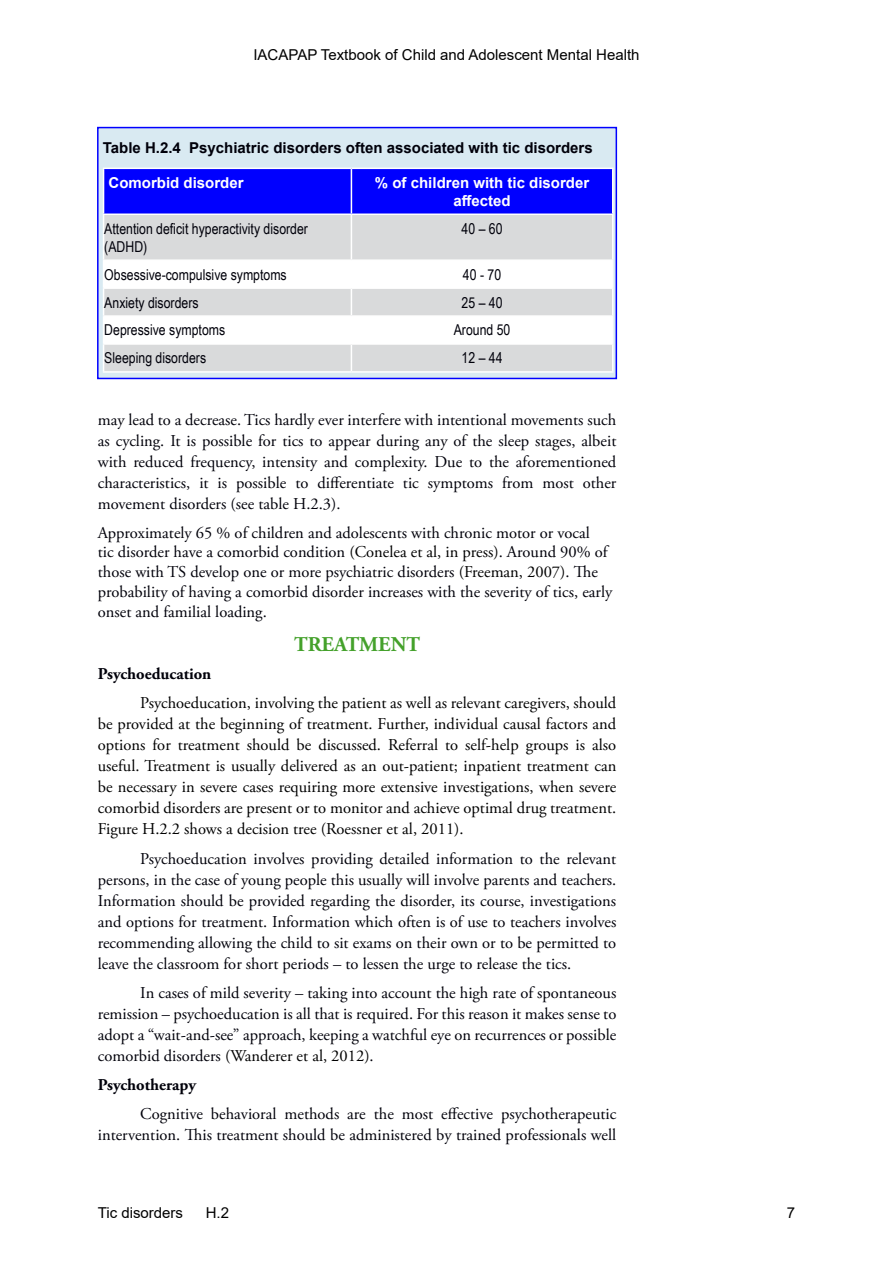
<style>
.page{position:relative;width:893px;height:1263px;background:#fff}
.page>*{position:absolute;margin:0;border:0;box-sizing:border-box;transform-origin:0 0}
.Heading_1{font:700 21px "Adobe Garamond Pro";color:#44a12b}
.Book_style_1{font:16.5px/21px "Adobe Garamond Pro";color:#00000a;text-align:justify}
.Book_style_1-2{font:16.5px/21px "Adobe Garamond Pro";color:#000;text-align:justify}
.t1{font:700 16.5px "Adobe Garamond Pro";color:#00000a}
.t2{font:15px/18px "Arial Narrow";color:#00000a}
.t3{font:15px "Arial";color:#000}
.t4{font:700 15px "Arial";color:#00000a}
.t5{font:700 15px/18px "Arial";color:#fff;text-align:center}
.s1{color:#000}
</style>
<div class="page">
<div style="left:98px;top:128px;width:518px;height:250px;background:#d9eaf2"></div>
<div style="left:104px;top:169px;width:508px;height:44px;background:#00f"></div>
<div style="left:104px;top:215px;width:508px;height:44px;background:#d9dadb"></div>
<hr style="left:103px;top:168px;width:248px;height:1px;background:#fff">
<hr style="left:103px;top:169px;width:1px;height:44px;background:#fff">
<hr style="left:351px;top:168px;width:262px;height:1px;background:#fff">
<hr style="left:351px;top:169px;width:1px;height:44px;background:#fff">
<hr style="left:612px;top:169px;width:1px;height:44px;background:#fff">
<hr style="left:103px;top:213px;width:248px;height:2px;background:#fff">
<hr style="left:103px;top:215px;width:1px;height:44px;background:#fff">
<hr style="left:351px;top:213px;width:262px;height:2px;background:#fff">
<hr style="left:351px;top:215px;width:1px;height:44px;background:#fff">
<hr style="left:612px;top:215px;width:1px;height:44px;background:#fff">
<hr style="left:103px;top:259px;width:248px;height:2px;background:#fff">
<hr style="left:351px;top:259px;width:262px;height:2px;background:#fff">
<svg style="left:103px;top:261px;width:510px;height:110px;background:#eceded"></svg>
<hr style="left:103px;top:371px;width:248px;height:2px;background:#fff">
<hr style="left:351px;top:371px;width:262px;height:2px;background:#fff">
<div style="left:97px;top:127px;width:520px;height:252px;border:2px solid #00f"></div>
<p class="t3" style="left:253px;top:45px;width:388px">IACAPAP Textbook of Child and Adolescent Mental Health</p>
<p class="t4" style="left:103px;top:137px;width:491px">Table H.2.4 Psychiatric disorders often associated with tic disorders</p>
<p class="t5" style="left:109px;top:174px;width:137px">Comorbid disorder</p>
<p class="t5" style="left:375px;top:174px;width:216px">% of children with tic disorder affected</p>
<p class="t2" style="left:104px;top:219px;width:205px">Attention deficit hyperactivity disorder (ADHD)</p>
<p class="t2" style="left:462px;top:219px;width:43px">40 – 60</p>
<p class="t2" style="left:104px;top:265px;width:184px">Obsessive-compulsive symptoms</p>
<p class="t2" style="left:463px;top:265px;width:40px">40 - 70</p>
<p class="t2" style="left:104px;top:293px;width:96px">Anxiety disorders</p>
<p class="t2" style="left:462px;top:293px;width:43px">25 – 40</p>
<p class="t2" style="left:104px;top:321px;width:122px">Depressive symptoms</p>
<p class="t2" style="left:454px;top:321px;width:58px">Around 50</p>
<p class="t2" style="left:104px;top:349px;width:103px">Sleeping disorders</p>
<p class="t2" style="left:462px;top:349px;width:43px">12 – 44</p>
<p class="Book_style_1" style="left:98px;top:410px;width:520px">may lead to a decrease. Tics hardly ever interfere with intentional movements such as cycling. It is possible for tics to appear during any of the sleep stages, albeit with reduced frequency, intensity and complexity. Due to the aforementioned characteristics, it is possible to differentiate tic symptoms from most other movement disorders (see table H.2.3).</p>
<p class="Book_style_1" style="left:98px;top:523px;width:516px;line-height:19.8px;text-align:left">Approximately 65 % of children and adolescents with chronic motor or vocal<br>tic disorder have a comorbid condition <span class="s1">(Conelea et al, in press)</span>. Around 90% of those with TS develop one or more psychiatric disorders <span class="s1">(Freeman, 2007)</span>. The probability of having a comorbid disorder increases with the severity of tics, early onset and familial loading.</p>
<p class="Heading_1" style="left:294px;top:632px;width:127px">TREATMENT</p>
<p class="t1" style="left:98px;top:664px;width:115px">Psychoeducation</p>
<p class="Book_style_1-2" style="left:98px;top:693px;width:520px;text-indent:43px">Psychoeducation, involving the patient as well as relevant caregivers, should be provided at the beginning of treatment. Further, individual causal factors and options for treatment should be discussed. Referral to self-help groups is also useful. Treatment is usually delivered as an out-patient; inpatient treatment can be necessary in severe cases requiring more extensive investigations, when severe comorbid disorders are present or to monitor and achieve optimal drug treatment.<br>Figure H.2.2 shows a decision tree (Roessner et al, 2011).</p>
<p class="Book_style_1" style="left:98px;top:849px;width:520px;text-indent:43px">Psychoeducation involves providing detailed information to the relevant persons, in the case of young people this usually will involve parents and teachers.<br>Information should be provided regarding the disorder, its course, investigations and options for treatment. Information which often is of use to teachers involves recommending allowing the child to sit exams on their own or to be permitted to leave the classroom for short periods – to lessen the urge to release the tics.</p>
<p class="Book_style_1" style="left:98px;top:983px;width:520px;text-indent:43px">In cases of mild severity – taking into account the high rate of spontaneous remission – psychoeducation is all that is required. For this reason it makes sense to adopt a “wait-and-see” approach, keeping a watchful eye on recurrences or possible comorbid disorders <span class="s1">(Wanderer et al, 2012)</span>.</p>
<p class="t1" style="left:98px;top:1075px;width:100px">Psychotherapy</p>
<p class="Book_style_1" style="left:98px;top:1104px;width:520px;text-align:right">Cognitive behavioral methods are the most effective psychotherapeutic intervention. This treatment should be administered by trained professionals well</p>
<p class="t3" style="left:98px;top:1202px;width:87px">Tic disorders</p>
<p class="t3" style="left:206px;top:1202px;width:25px">H.2</p>
<p class="t3" style="left:787px;top:1202px;width:10px">7</p>
</div>
